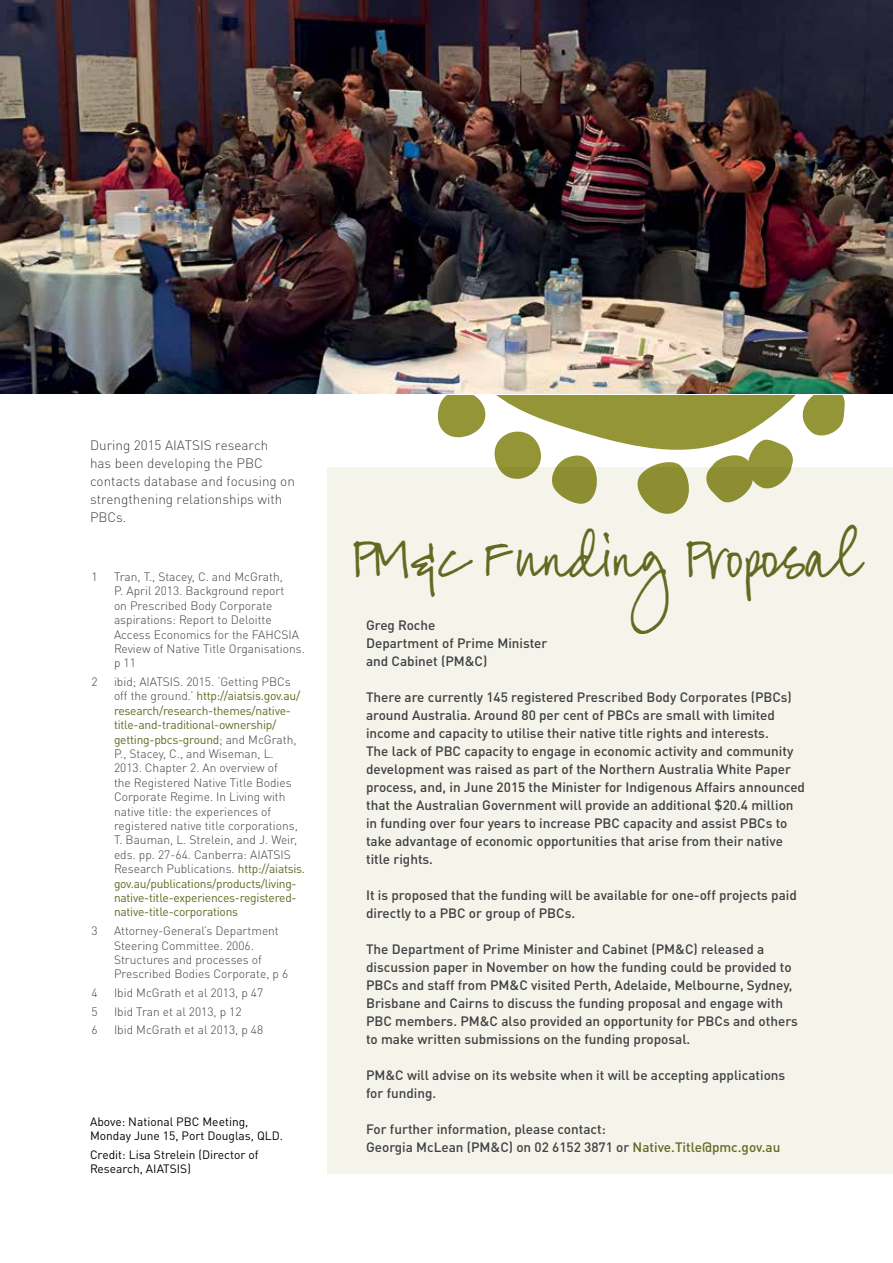
<style>
.page{position:relative;width:893px;height:1263px;background:#fff}
.page>*{position:absolute;margin:0;border:0;box-sizing:border-box;transform-origin:0 0}
.t1{font:40.5px "FG Jasmine 2";color:#646821}
.t2{font:500 13.5px/18px "DINOT";color:#414042}
.t3{font:300 13.5px/18px "DINOT";color:#414042}
.t4{font:300 12px/14.4px "DINOT";color:#414042}
.t5{font:12px/14.4px "DINOT";color:#000}
.s1{font-weight:400;color:#646821}
.s2{color:#646821}
</style>
<div class="page">
<div style="left:328px;top:467px;width:565px;height:706px;background:#f4f4eb"></div>
<img style="left:0;top:0;width:893px;height:394px">
<svg style="left:437px;top:396px;width:408px;height:118px"></svg>
<p class="t3" style="left:90px;top:436px;width:206px">During 2015 AIATSIS research<br>has been developing the PBC contacts database and focusing on strengthening relationships with<br>PBCs.</p>
<p class="t4" style="left:92px;top:569px;width:8px">1</p>
<p class="t4" style="left:114px;top:569px;width:192px">Tran, T., Stacey, C. and McGrath,<br>P. April 2013. Background report<br>on Prescribed Body Corporate aspirations: Report to Deloitte<br>Access Economics for the FAHCSIA<br>Review of Native Title Organisations. p 11</p>
<p class="t4" style="left:92px;top:674px;width:8px">2</p>
<p class="t4" style="left:114px;top:674px;width:193px">ibid; AIATSIS. 2015. ‘Getting PBCs off the ground.’ <span class="s1">http://aiatsis.gov.au/ research/research-themes/native&shy;title-and-traditional-ownership/ getting-pbcs-ground</span>; and McGrath, P., Stacey, C., and Wiseman, L.<br>2013. Chapter 2. An overview of<br>the Registered Native Title Bodies Corporate Regime. In Living with native title: the experiences of registered native title corporations, T. Bauman, L. Strelein, and J. Weir, eds. pp. 27-64. Canberra: AIATSIS Research Publications. <span class="s1">http://aiatsis. gov.au/publications/products/living&shy;native-title-experiences-registered&shy;native-title-corporations</span></p>
<p class="t4" style="left:92px;top:923px;width:8px">3</p>
<p class="t4" style="left:114px;top:923px;width:176px">Attorney-General’s Department<br>Steering Committee. 2006.<br>Structures and processes of<br>Prescribed Bodies Corporate, p 6</p>
<p class="t4" style="left:92px;top:985px;width:8px">4</p>
<p class="t4" style="left:114px;top:985px;width:151px">Ibid McGrath et al 2013, p 47</p>
<p class="t4" style="left:92px;top:1004px;width:8px">5</p>
<p class="t4" style="left:114px;top:1004px;width:129px">Ibid Tran et al 2013, p 12</p>
<p class="t4" style="left:92px;top:1023px;width:8px">6</p>
<p class="t4" style="left:114px;top:1023px;width:151px">Ibid McGrath et al 2013, p 48</p>
<p class="t5" style="left:90px;top:1114px;width:195px">Above: National PBC Meeting,<br>Monday June 15, Port Douglas, QLD.</p>
<p class="t5" style="left:90px;top:1147px;width:170px">Credit: Lisa Strelein (Director of<br>Research, AIATSIS)</p>
<h1 class="t1" style="left:353px;top:538px;width:508px">PM&amp;C Funding Proposal</h1>
<p class="t2" style="left:366px;top:616px;width:183px">Greg Roche<br>Department of Prime Minister and Cabinet (PM&amp;C)</p>
<p class="t2" style="left:366px;top:688px;width:441px">There are currently 145 registered Prescribed Body Corporates (PBCs) around Australia. Around 80 per cent of PBCs are small with limited income and capacity to utilise their native title rights and interests.<br>The lack of PBC capacity to engage in economic activity and community development was raised as part of the Northern Australia White Paper process, and, in June 2015 the Minister for Indigenous Affairs announced that the Australian Government will provide an additional $20.4 million in funding over four years to increase PBC capacity and assist PBCs to take advantage of economic opportunities that arise from their native title rights.</p>
<p class="t2" style="left:366px;top:886px;width:432px">It is proposed that the funding will be available for one-off projects paid directly to a PBC or group of PBCs.</p>
<p class="t2" style="left:366px;top:940px;width:433px">The Department of Prime Minister and Cabinet (PM&amp;C) released a discussion paper in November on how the funding could be provided to PBCs and staff from PM&amp;C visited Perth, Adelaide, Melbourne, Sydney, Brisbane and Cairns to discuss the funding proposal and engage with PBC members. PM&amp;C also provided an opportunity for PBCs and others to make written submissions on the funding proposal.</p>
<p class="t2" style="left:366px;top:1066px;width:421px">PM&amp;C will advise on its website when it will be accepting applications for funding.</p>
<p class="t2" style="left:366px;top:1120px;width:416px">For further information, please contact:<br>Georgia McLean (PM&amp;C) on 02 6152 3871 or <span class="s2">Native.Title@pmc.gov.au</span></p>
</div>
